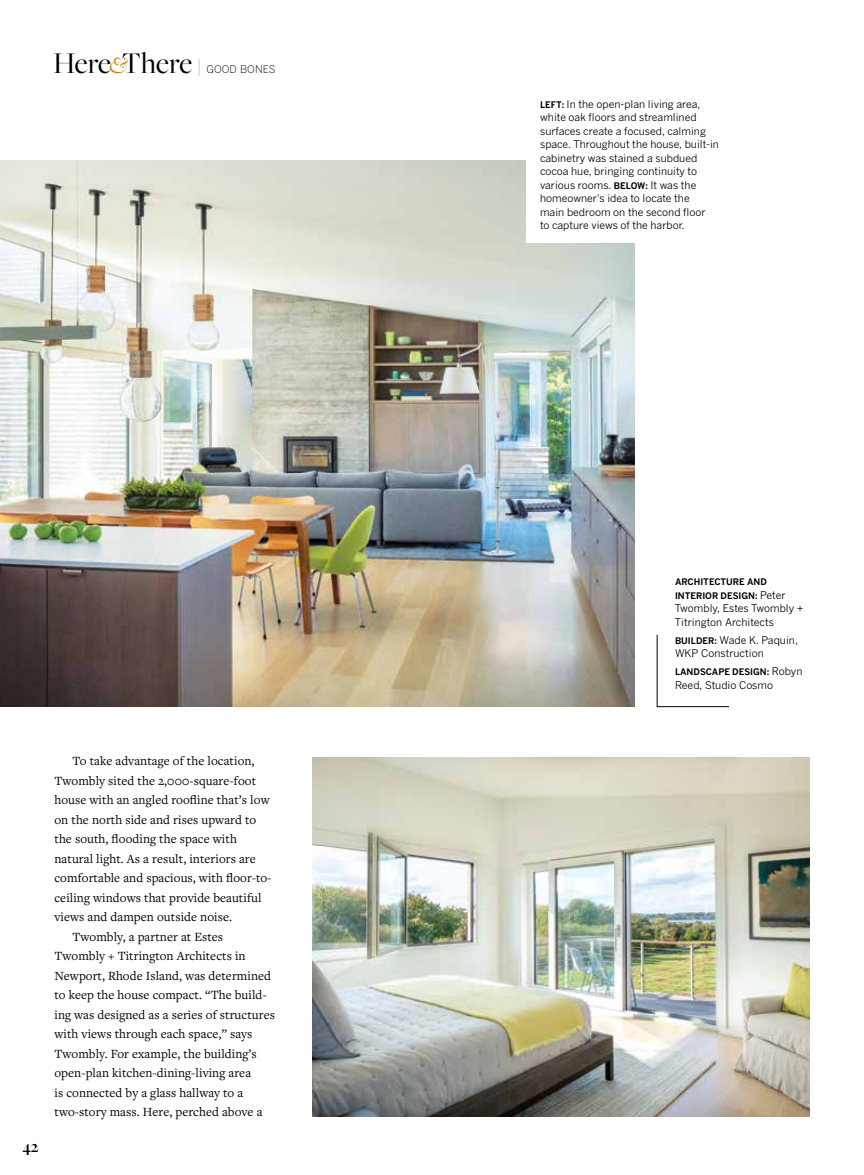
<style>
.page{position:relative;width:864px;height:1175px;background:#fff}
.page>*{position:absolute;margin:0;border:0;box-sizing:border-box;transform-origin:0 0}
.t1{font:31.2px "Freight Big Pro";color:#000}
.t2{font:700 16.5px "Freight Big Pro";color:#000}
.t3{font:13.05px "Freight Text Pro";letter-spacing:.005em;color:#000}
.t4{font:10.5px/13.5px "Benton Gothic";color:#000}
.t5{font:700 9px/13.5px "Benton Gothic";color:#000}
.s1{font-style:italic;font-size:24.45px;color:#c58b1e}
.s2{font-size:19.2px}
.s3{font-family:"Benton Gothic";font-weight:300;font-size:10.5px}
.s4{font-weight:700;font-size:9px}
.s5{font-weight:400;font-size:10.5px}
</style>
<div class="page">
<img style="left:0;top:160px;width:634px;height:546px">
<img style="left:312px;top:757px;width:498px;height:359px">
<div style="left:527px;top:58px;width:206px;height:185px;background:#fff"></div>
<svg style="left:657px;top:634px;width:72px;height:73px"></svg>
<h1 class="t1" style="left:53px;top:43px;width:224px">Here<span class="s1">&amp;</span>There <span class="s2">|</span> <span class="s3">GOOD BONES</span></h1>
<p class="t2" style="left:22px;top:1136px;width:18px">42</p>
<p class="t3" style="left:72px;top:752px;width:184px">To take advantage of the location,</p>
<p class="t3" style="left:54px;top:772px;width:203px">Twombly sited the 2,000-square-foot</p>
<p class="t3" style="left:54px;top:791px;width:217px">house with an angled roofline that’s low</p>
<p class="t3" style="left:54px;top:811px;width:203px">on the north side and rises upward to</p>
<p class="t3" style="left:54px;top:830px;width:184px">the south, flooding the space with</p>
<p class="t3" style="left:54px;top:850px;width:203px">natural light. As a result, interiors are</p>
<p class="t3" style="left:54px;top:869px;width:219px">comfortable and spacious, with floor-to-</p>
<p class="t3" style="left:54px;top:889px;width:209px">ceiling windows that provide beautiful</p>
<p class="t3" style="left:54px;top:908px;width:179px">views and dampen outside noise.</p>
<p class="t3" style="left:72px;top:928px;width:152px">Twombly, a partner at Estes</p>
<p class="t3" style="left:54px;top:947px;width:193px">Twombly + Titrington Architects in</p>
<p class="t3" style="left:54px;top:967px;width:218px">Newport, Rhode Island, was determined</p>
<p class="t3" style="left:54px;top:986px;width:214px">to keep the house compact. “The build-</p>
<p class="t3" style="left:54px;top:1006px;width:222px">ing was designed as a series of structures</p>
<p class="t3" style="left:54px;top:1025px;width:200px">with views through each space,” says</p>
<p class="t3" style="left:54px;top:1045px;width:204px">Twombly. For example, the building’s</p>
<p class="t3" style="left:54px;top:1064px;width:198px">open-plan kitchen-dining-living area</p>
<p class="t3" style="left:54px;top:1084px;width:190px">is connected by a glass hallway to a</p>
<p class="t3" style="left:54px;top:1103px;width:210px">two-story mass. Here, perched above a</p>
<p class="t4" style="left:540px;top:97px;width:180px"><span class="s4">LEFT:</span> In the open-plan living area, white oak floors and streamlined surfaces create a focused, calming space. Throughout the house, built-in cabinetry was stained a subdued cocoa hue, bringing continuity to various rooms. <span class="s4">BELOW:</span> It was the homeowner's idea to locate the<br>main bedroom on the second floor<br>to capture views of the harbor.</p>
<p class="t5" style="left:675px;top:575px;width:112px">ARCHITECTURE AND<br>INTERIOR DESIGN: <span class="s5">Peter</span></p>
<p class="t4" style="left:675px;top:601px;width:130px">Twombly, Estes Twombly +<br>Titrington Architects</p>
<p class="t4" style="left:675px;top:633px;width:124px"><span class="s4">BUILDER:</span> Wade K. Paquin,<br>WKP Construction</p>
<p class="t5" style="left:675px;top:665px;width:129px">LANDSCAPE DESIGN: <span class="s5">Robyn</span></p>
<p class="t4" style="left:675px;top:678px;width:100px">Reed, Studio Cosmo</p>
</div>
